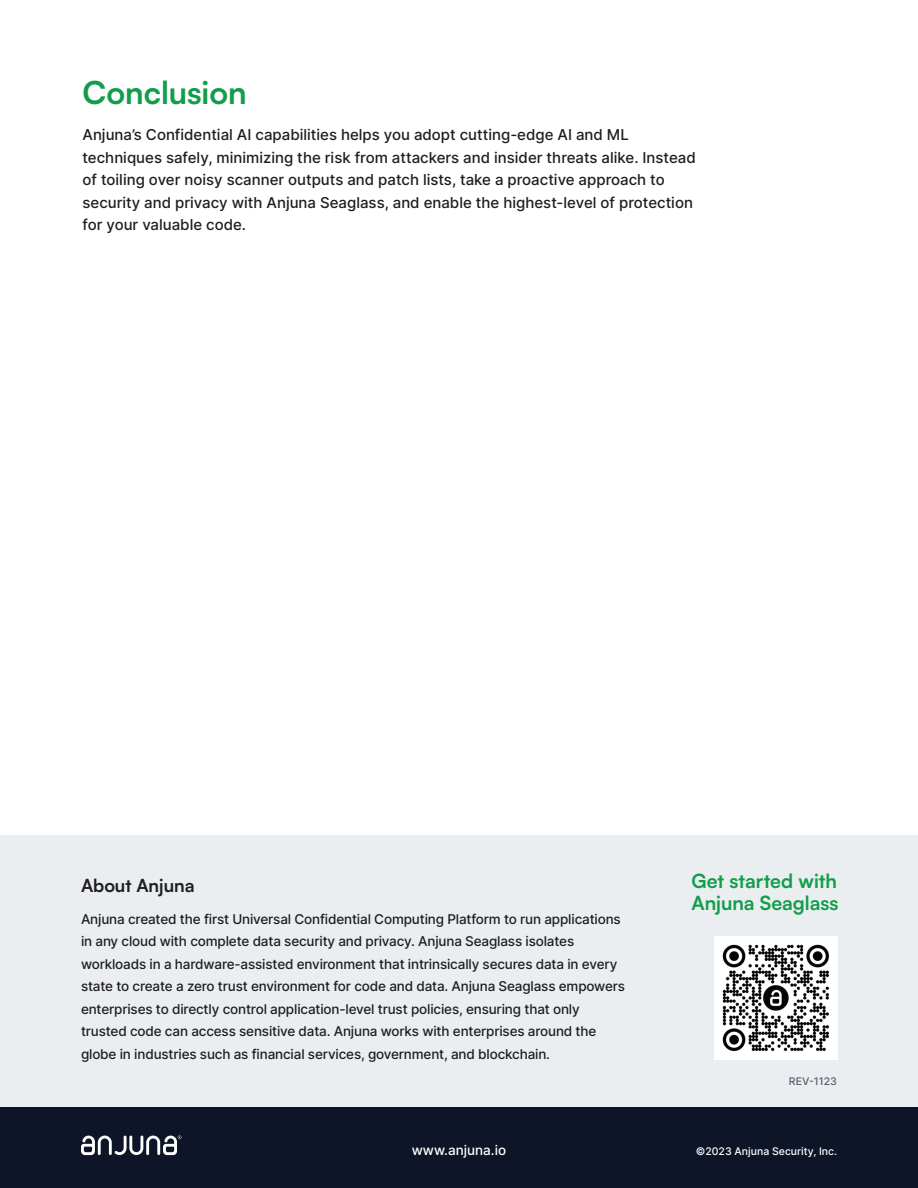
<style>
.page{position:relative;width:918px;height:1188px;background:#fff}
.page>*{position:absolute;margin:0;border:0;box-sizing:border-box;transform-origin:0 0}
.t1{font:700 31.5px "Satoshi";color:#119d49}
.t2{font:700 19.5px/22.5px "Satoshi";color:#119d49}
.t3{font:700 18px "Satoshi";color:#211d1e}
.t4{font:500 15px/22.5px "Inter";color:#211d1e}
.t5{font:500 13.5px/22.5px "Inter";letter-spacing:-.01em;color:#211d1e}
.t6{font:500 13.5px "Inter";color:#fff}
.t7{font:500 10.5px "Inter";color:#fff}
.t8{font:500 10.5px "Inter";color:#575d6a}
</style>
<div class="page">
<div style="left:0;top:836px;width:918px;height:324px;background:#eaeef1"></div>
<div style="left:0;top:1107px;width:918px;height:81px;background:#0e1528"></div>
<svg style="left:81px;top:1135px;width:100px;height:20px"></svg>
<img style="left:714px;top:936px;width:123px;height:123px">
<h1 class="t1" style="left:82px;top:70px;width:166px">Conclusion</h1>
<p class="t4" style="left:82px;top:123px;width:615px">Anjuna’s Confidential AI capabilities helps you adopt cutting-edge AI and ML techniques safely, minimizing the risk from attackers and insider threats alike. Instead of toiling over noisy scanner outputs and patch lists, take a proactive approach to security and privacy with Anjuna Seaglass, and enable the highest-level of protection for your valuable code.</p>
<h3 class="t3" style="left:81px;top:873px;width:115px">About Anjuna</h3>
<p class="t5" style="left:81px;top:907px;width:546px">Anjuna created the first Universal Confidential Computing Platform to run applications in any cloud with complete data security and privacy. Anjuna Seaglass isolates workloads in a hardware-assisted environment that intrinsically secures data in every state to create a zero trust environment for code and data. Anjuna Seaglass empowers enterprises to directly control application-level trust policies, ensuring that only trusted code can access sensitive data. Anjuna works with enterprises around the globe in industries such as financial services, government, and blockchain.</p>
<h2 class="t2" style="left:692px;top:868px;width:149px">Get started with<br>Anjuna Seaglass</h2>
<p class="t8" style="left:789px;top:1073px;width:50px">REV-1123</p>
<p class="t6" style="left:412px;top:1140px;width:96px">www.anjuna.io</p>
<p class="t7" style="left:696px;top:1144px;width:143px">©2023 Anjuna Security, Inc.</p>
</div>
